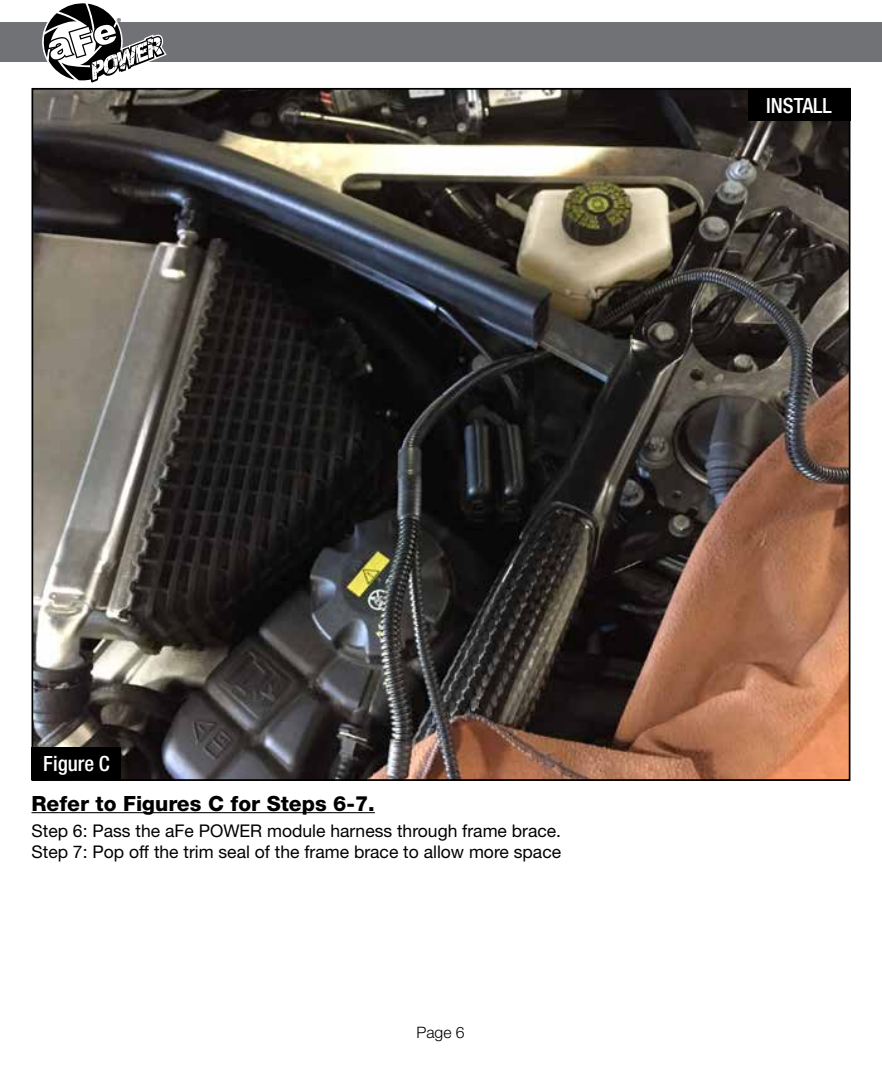
<style>
.page{position:relative;width:882px;height:1071px;background:#fff}
.page>*{position:absolute;margin:0;border:0;box-sizing:border-box;transform-origin:0 0}
.t1{font:800 21px "Helvetica Neue";color:#000}
.t2{font:500 condensed 21px "Helvetica Neue";color:#fff}
.t3{font:17.5px/21px "Helvetica Neue";color:#000}
.t4{font:300 15.75px "Helvetica Neue";color:#000}
.t5{font:8.75px "Myriad";color:#000}
</style>
<div class="page">
<div style="left:0;top:23px;width:882px;height:39px;background:#717275"></div>
<svg style="left:43px;top:3px;width:124px;height:80px"></svg>
<img style="left:35px;top:91px;width:812px;height:687px">
<hr style="left:32px;top:812px;width:343px;height:1px;background:#000">
<div style="left:32px;top:747px;width:89px;height:33px;background:#000"></div>
<div style="left:748px;top:88px;width:102px;height:33px;background:#000"></div>
<p class="t5" style="left:117px;top:17px;width:6px">®</p>
<p class="t2" style="left:766px;top:93px;width:67px">INSTALL</p>
<p class="t2" style="left:43px;top:751px;width:68px">Figure C</p>
<p class="t1" style="left:32px;top:791px;width:345px">Refer to Figures C for Steps 6-7.</p>
<p class="t3" style="left:32px;top:820px;width:531px">Step 6: Pass the aFe POWER module harness through frame brace.<br>Step 7: Pop off the trim seal of the frame brace to allow more space</p>
<p class="t4" style="left:416px;top:1023px;width:50px">Page 6</p>
</div>
